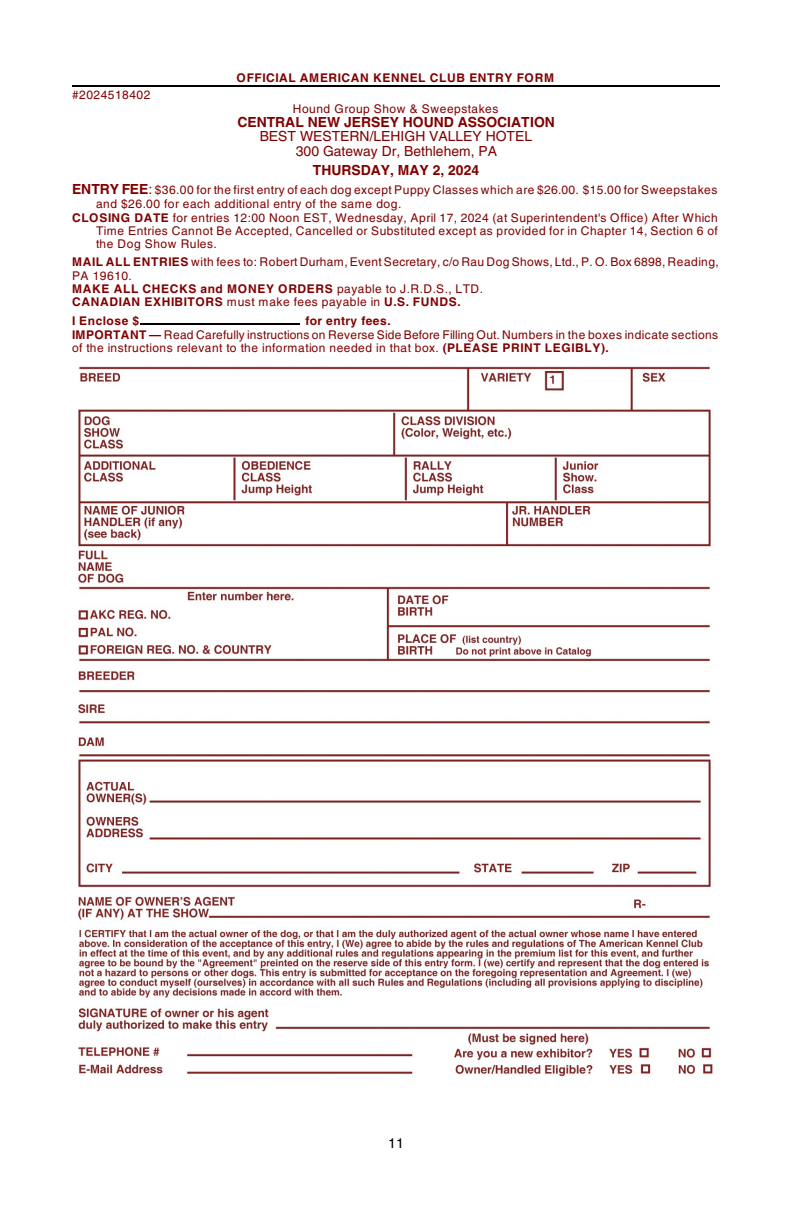
<style>
.page{position:relative;width:792px;height:1224px;background:#fff}
.page>*{position:absolute;margin:0;border:0;box-sizing:border-box;transform-origin:0 0}
.t1{font:14px/14.6px "Helvetica";color:#800000;text-align:center}
.t2{font:700 14px "Helvetica";color:#800000}
.t3{font:14px "Helvetica";color:#000}
.t4{font:12px/13.4px "Helvetica";letter-spacing:.04em;color:#800000}
.t5{font:700 12px "Helvetica";letter-spacing:.055em;color:#800000}
.s1{font-weight:700;font-size:14px}
.s2{font-size:14px}
.s3{font-weight:700}
</style>
<div class="page">
<img style="left:78px;top:366px;width:635px;height:711px">
<hr style="left:72px;top:85px;width:648px;height:2px;background:#000">
<hr style="left:140px;top:323px;width:160px;height:2px;background:#000">
<p class="t4" style="left:72px;top:89px;width:80px">#2024518402</p>
<p class="t5" style="left:237px;top:73px;width:319px">OFFICIAL AMERICAN KENNEL CLUB ENTRY FORM</p>
<p class="t4" style="left:293px;top:103px;width:207px">Hound Group Show &amp; Sweepstakes</p>
<p class="t2" style="left:237px;top:117px;width:319px">CENTRAL NEW JERSEY HOUND ASSOCIATION</p>
<p class="t1" style="left:260px;top:130px;width:274px">BEST WESTERN/LEHIGH VALLEY HOTEL<br>300 Gateway Dr, Bethlehem, PA</p>
<p class="t2" style="left:313px;top:165px;width:168px">THURSDAY, MAY 2, 2024</p>
<p class="t4" style="left:72px;top:184px;width:647px"><span class="s1">ENTRY FEE</span><span class="s2">:</span> $36.00 for the first entry of each dog except Puppy Classes which are $26.00. $15.00 for Sweepstakes</p>
<p class="t4" style="left:96px;top:198px;width:307px">and $26.00 for each additional entry of the same dog.</p>
<p class="t4" style="left:72px;top:212px;width:647px"><span class="s3">CLOSING DATE</span> for entries 12:00 Noon EST, Wednesday, April 17, 2024 (at Superintendent's Office) After Which</p>
<p class="t4" style="left:96px;top:225px;width:623px">Time Entries Cannot Be Accepted, Cancelled or Substituted except as provided for in Chapter 14, Section 6 of</p>
<p class="t4" style="left:96px;top:239px;width:122px">the Dog Show Rules.</p>
<p class="t4" style="left:72px;top:256px;width:648px"><span class="s3">MAIL ALL ENTRIES</span> with fees to: Robert Durham, Event Secretary, c/o Rau Dog Shows, Ltd., P. O. Box 6898, Reading, PA 19610.<br><span class="s3">MAKE ALL CHECKS and MONEY ORDERS</span> payable to J.R.D.S., LTD.<br><span class="s3">CANADIAN EXHIBITORS</span> must make fees payable in <span class="s3">U.S. FUNDS.</span></p>
<p class="t5" style="left:72px;top:316px;width:69px">I Enclose $</p>
<p class="t4" style="left:72px;top:315px;width:648px;text-indent:233px"><span class="s3">for entry fees.<br>IMPORTANT —</span> Read Carefully instructions on Reverse Side Before Filling Out. Numbers in the boxes indicate sections of the instructions relevant to the information needed in that box. <span class="s3">(PLEASE PRINT LEGIBLY).</span></p>
<p class="t3" style="left:388px;top:1138px;width:17px">11</p>
</div>
